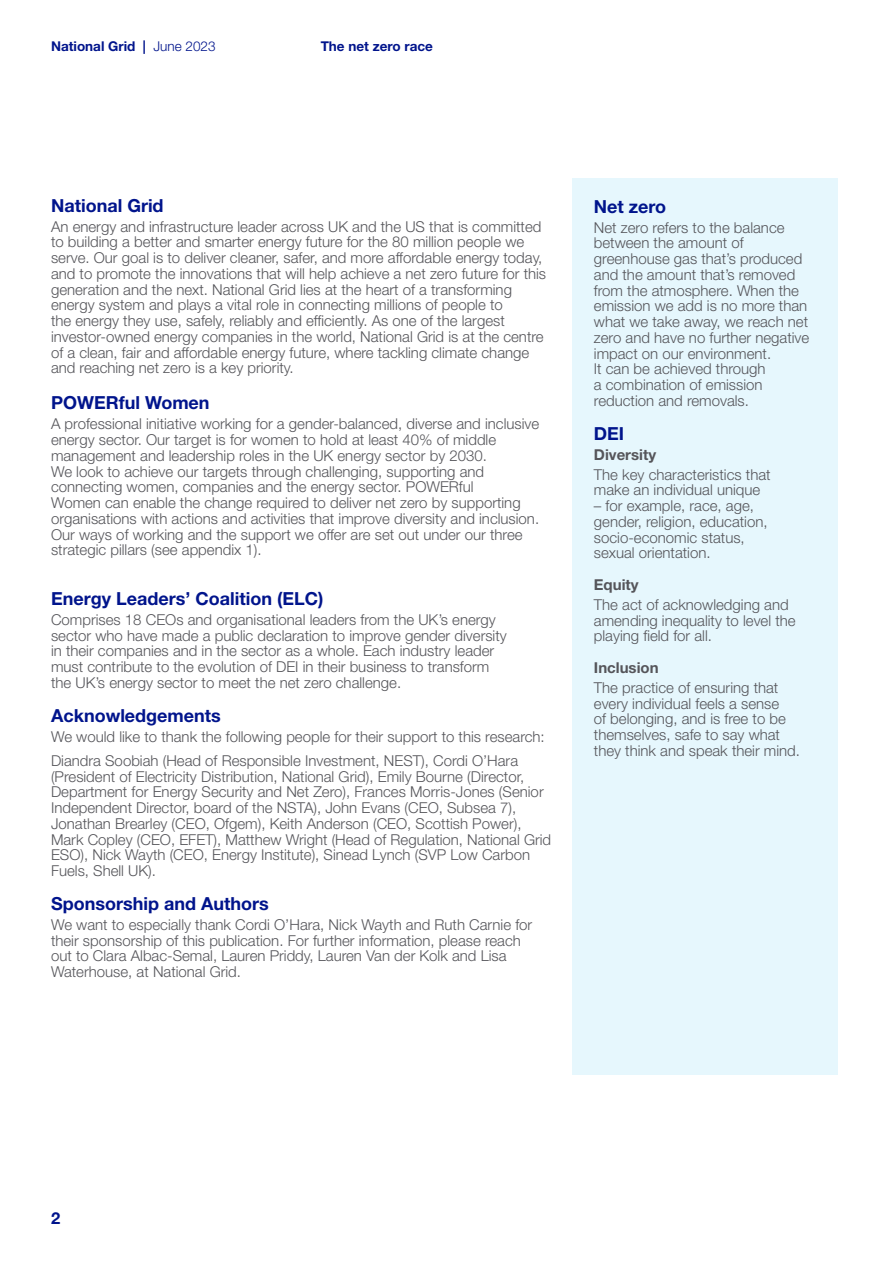
<style>
.page{position:relative;width:893px;height:1263px;background:#fff}
.page>*{position:absolute;margin:0;border:0;box-sizing:border-box;transform-origin:0 0}
.t1{font:700 18px "Helvetica Neue LT Std";color:#00148c}
.t2{font:700 16.5px "Helvetica Neue LT Std";color:#00148c}
.t3{font:300 15px/15.8px "Helvetica Neue LT Std";color:#55555a}
.t4{font:700 15px "Helvetica Neue LT Std";color:#55555a}
.t5{font:700 13.5px "Helvetica Neue LT Std";color:#00148c}
.s1{font-weight:300}
</style>
<div class="page">
<div style="left:573px;top:178px;width:265px;height:897px;background:#e6f7fd"></div>
<p class="t5" style="left:51px;top:38px;width:166px">National Grid | <span class="s1">June 2023</span></p>
<p class="t5" style="left:321px;top:38px;width:114px">The net zero race</p>
<p class="t1" style="left:51px;top:194px;width:114px">National Grid</p>
<p class="t3" style="left:51px;top:218px;width:497px">An energy and infrastructure leader across UK and the US that is committed to building a better and smarter energy future for the 80 million people we serve. Our goal is to deliver cleaner, safer, and more affordable energy today, and to promote the innovations that will help achieve a net zero future for this generation and the next. National Grid lies at the heart of a transforming energy system and plays a vital role in connecting millions of people to<br>the energy they use, safely, reliably and efficiently. As one of the largest investor-owned energy companies in the world, National Grid is at the centre of a clean, fair and affordable energy future, where tackling climate change and reaching net zero is a key priority.</p>
<p class="t1" style="left:51px;top:392px;width:160px">POWERful Women</p>
<p class="t3" style="left:51px;top:416px;width:490px">A professional initiative working for a gender-balanced, diverse and inclusive energy sector. Our target is for women to hold at least 40% of middle management and leadership roles in the UK energy sector by 2030.<br>We look to achieve our targets through challenging, supporting and connecting women, companies and the energy sector. POWERful<br>Women can enable the change required to deliver net zero by supporting organisations with actions and activities that improve diversity and inclusion.<br>Our ways of working and the support we offer are set out under our three strategic pillars (see appendix 1).</p>
<p class="t1" style="left:51px;top:587px;width:274px">Energy Leaders’ Coalition (ELC)</p>
<p class="t3" style="left:51px;top:611px;width:457px">Comprises 18 CEOs and organisational leaders from the UK’s energy sector who have made a public declaration to improve gender diversity in their companies and in the sector as a whole. Each industry leader must contribute to the evolution of DEI in their business to transform the UK’s energy sector to meet the net zero challenge.</p>
<p class="t1" style="left:51px;top:704px;width:171px">Acknowledgements</p>
<p class="t3" style="left:51px;top:724px;width:495px;line-height:24.3px">We would like to thank the following people for their support to this research:<br>Diandra Soobiah (Head of Responsible Investment, NEST), Cordi O’Hara</p>
<p class="t3" style="left:51px;top:768px;width:502px">(President of Electricity Distribution, National Grid), Emily Bourne (Director, Department for Energy Security and Net Zero), Frances Morris-Jones (Senior Independent Director, board of the NSTA), John Evans (CEO, Subsea 7), Jonathan Brearley (CEO, Ofgem), Keith Anderson (CEO, Scottish Power), Mark Copley (CEO, EFET), Matthew Wright (Head of Regulation, National Grid ESO), Nick Wayth (CEO, Energy Institute), Sinead Lynch (SVP Low Carbon Fuels, Shell UK).</p>
<p class="t1" style="left:51px;top:892px;width:219px">Sponsorship and Authors</p>
<p class="t3" style="left:51px;top:916px;width:483px">We want to especially thank Cordi O’Hara, Nick Wayth and Ruth Carnie for their sponsorship of this publication. For further information, please reach out to Clara Albac-Semal, Lauren Priddy, Lauren Van der Kolk and Lisa Waterhouse, at National Grid.</p>
<p class="t1" style="left:594px;top:195px;width:74px">Net zero</p>
<p class="t3" style="left:594px;top:219px;width:217px">Net zero refers to the balance between the amount of greenhouse gas that’s produced and the amount that’s removed from the atmosphere. When the emission we add is no more than what we take away, we reach net zero and have no further negative impact on our environment.<br>It can be achieved through<br>a combination of emission reduction and removals.</p>
<p class="t1" style="left:594px;top:422px;width:32px">DEI</p>
<p class="t4" style="left:594px;top:445px;width:64px">Diversity</p>
<p class="t3" style="left:594px;top:466px;width:178px">The key characteristics that make an individual unique</p>
<p class="t3" style="left:594px;top:498px;width:175px">– for example, race, age, gender, religion, education, socio-economic status, sexual orientation.</p>
<p class="t4" style="left:594px;top:575px;width:46px">Equity</p>
<p class="t3" style="left:594px;top:596px;width:203px">The act of acknowledging and amending inequality to level the playing field for all.</p>
<p class="t4" style="left:594px;top:658px;width:66px">Inclusion</p>
<p class="t3" style="left:594px;top:679px;width:208px">The practice of ensuring that every individual feels a sense<br>of belonging, and is free to be themselves, safe to say what they think and speak their mind.</p>
<p class="t2" style="left:51px;top:1208px;width:11px">2</p>
</div>
